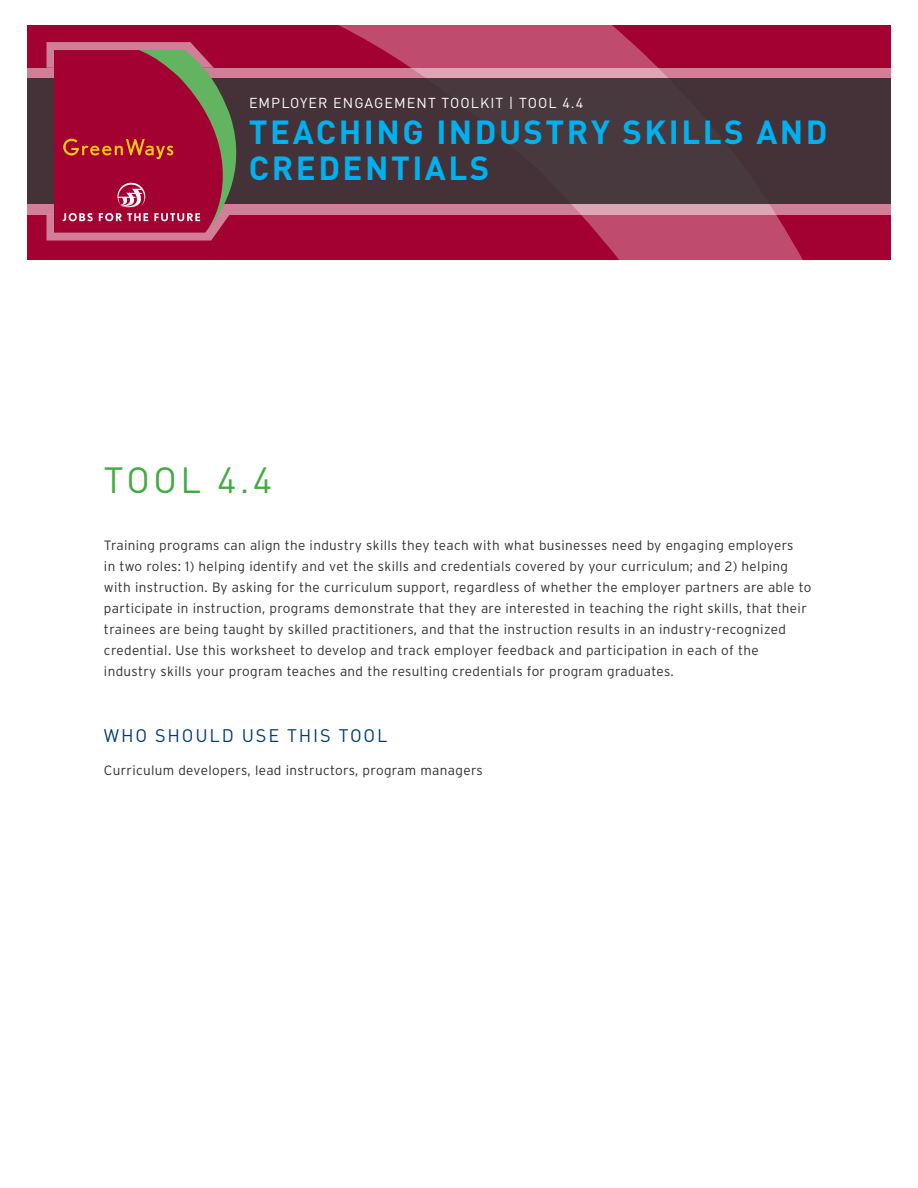
<style>
.page{position:relative;width:918px;height:1188px;background:#fff}
.page>*{position:absolute;margin:0;border:0;box-sizing:border-box;transform-origin:0 0}
.header_1{font:36px "DIN";color:#44aa42}
.copy{font:700 33px/36px "DIN";letter-spacing:.075em;color:#00b1ef}
.header_2{font:18px "DIN";letter-spacing:.1em;color:#003d78}
.copy-2{font:14.25px "DIN";letter-spacing:.075em;color:#fff}
.copy-3{font:300 13.5px/21px "Interstate";letter-spacing:.025em;color:#312f30}
</style>
<div class="page">
<div style="left:27px;top:25px;width:863px;height:235px;background:#a40133"></div>
<svg style="left:338px;top:25px;width:553px;height:235px"></svg>
<svg style="left:27px;top:68px;width:864px;height:147px;fill:#d17f98"></svg>
<div style="left:27px;top:78px;width:864px;height:126px;background:#453238"></div>
<svg style="left:46px;top:42px;width:190px;height:199px"></svg>
<p class="copy-2" style="left:249px;top:94px;width:336px">EMPLOYER ENGAGEMENT TOOLKIT | TOOL 4.4</p>
<p class="copy" style="left:249px;top:113px;width:580px">TEACHING INDUSTRY SKILLS AND<br>CREDENTIALS</p>
<p class="header_1" style="left:104px;top:458px;width:169px">TOOL 4.4</p>
<p class="copy-3" style="left:104px;top:535px;width:709px">Training programs can align the industry skills they teach with what businesses need by engaging employers<br>in two roles: 1) helping identify and vet the skills and credentials covered by your curriculum; and 2) helping with instruction. By asking for the curriculum support, regardless of whether the employer partners are able to participate in instruction, programs demonstrate that they are interested in teaching the right skills, that their trainees are being taught by skilled practitioners, and that the instruction results in an industry-recognized credential. Use this worksheet to develop and track employer feedback and participation in each of the industry skills your program teaches and the resulting credentials for program graduates.</p>
<p class="header_2" style="left:104px;top:724px;width:285px">WHO SHOULD USE THIS TOOL</p>
<p class="copy-3" style="left:104px;top:760px;width:380px">Curriculum developers, lead instructors, program managers</p>
</div>
